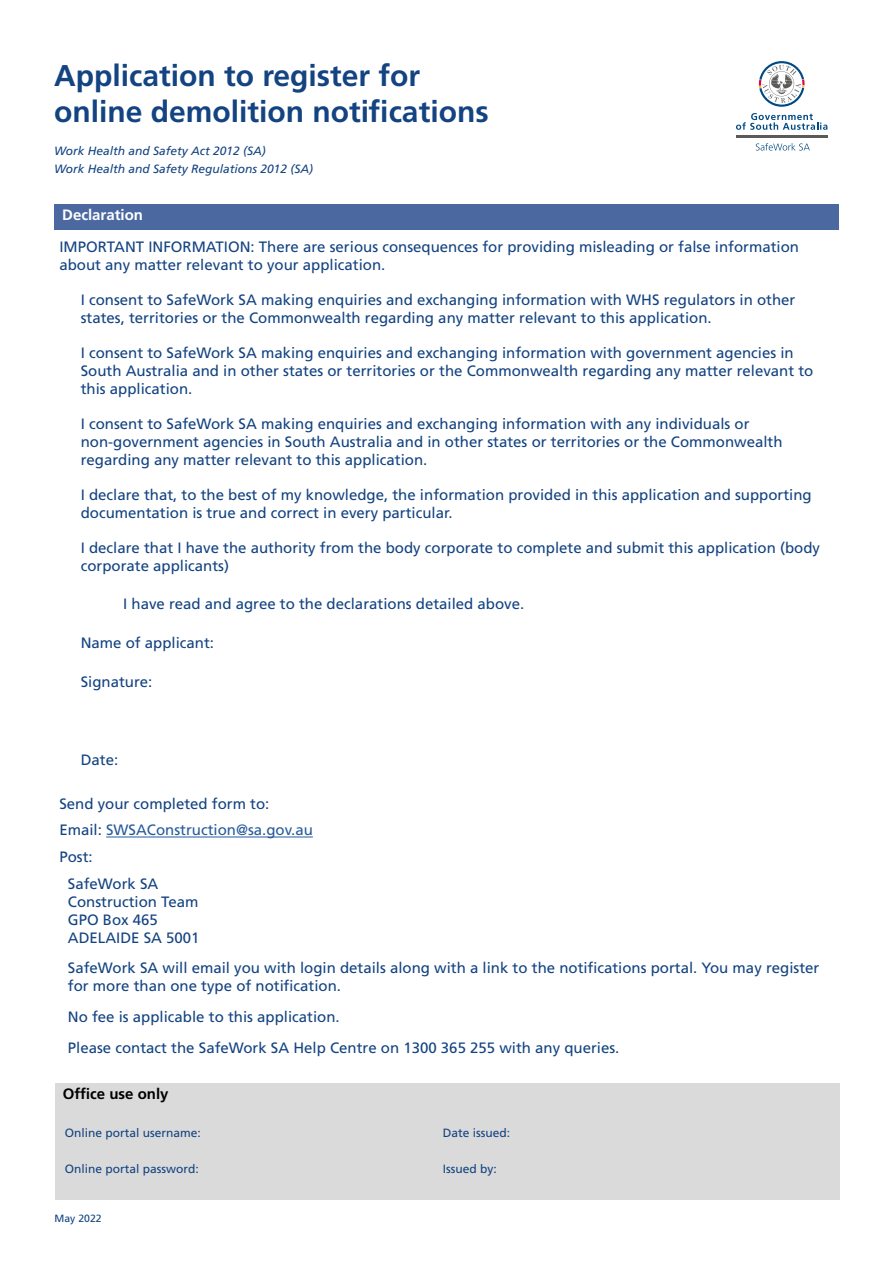
<style>
.page{position:relative;width:893px;height:1263px;background:#fff}
.page>*{position:absolute;margin:0;border:0;box-sizing:border-box;transform-origin:0 0}
.t1{font:700 30px/36px "Frutiger LT Pro";color:#134381}
.t2{font:15px/18px "Frutiger LT Pro";color:#134381}
.t3{font:15px "Frutiger LT Pro";color:#275b9b}
.t4{font:700 15px "Frutiger LT Pro";color:#000}
.t5{font:700 15px "Frutiger LT Pro";color:#fff}
.t6{font:italic 12px/18px "Frutiger LT Pro";color:#134381}
.t7{font:12px "Frutiger LT Pro";color:#134381}
.t8{font:10.5px "Frutiger LT Pro";color:#134381}
.s1{color:#134381}
</style>
<div class="page">
<svg style="left:756px;top:143px;width:54px;height:8px"></svg>
<hr style="left:736px;top:136px;width:91px;height:2px;background:#5a5a59">
<svg style="left:759px;top:61px;width:45px;height:46px"></svg>
<svg style="left:736px;top:113px;width:91px;height:17px"></svg>
<div style="left:54px;top:204px;width:785px;height:26px;background:#4b68a1"></div>
<hr style="left:106px;top:837px;width:207px;height:1px;background:#275b9b">
<div style="left:55px;top:1083px;width:785px;height:117px;background:#dadada"></div>
<h1 class="t1" style="left:54px;top:58px;width:436px">Application to register for online demolition notifications</h1>
<p class="t6" style="left:54px;top:142px;width:261px">Work Health and Safety Act 2012 (SA)<br>Work Health and Safety Regulations 2012 (SA)</p>
<p class="t5" style="left:62px;top:206px;width:82px">Declaration</p>
<p class="t2" style="left:59px;top:238px;width:741px">IMPORTANT INFORMATION: There are serious consequences for providing misleading or false information about any matter relevant to your application.</p>
<p class="t2" style="left:81px;top:291px;width:716px">I consent to SafeWork SA making enquiries and exchanging information with WHS regulators in other states, territories or the Commonwealth regarding any matter relevant to this application.</p>
<p class="t2" style="left:81px;top:344px;width:734px">I consent to SafeWork SA making enquiries and exchanging information with government agencies in<br>South Australia and in other states or territories or the Commonwealth regarding any matter relevant to this application.</p>
<p class="t2" style="left:81px;top:415px;width:703px">I consent to SafeWork SA making enquiries and exchanging information with any individuals or non‑government agencies in South Australia and in other states or territories or the Commonwealth regarding any matter relevant to this application.</p>
<p class="t2" style="left:81px;top:486px;width:732px">I declare that, to the best of my knowledge, the information provided in this application and supporting documentation is true and correct in every particular.</p>
<p class="t2" style="left:81px;top:539px;width:741px">I declare that I have the authority from the body corporate to complete and submit this application (body corporate applicants)</p>
<p class="t2" style="left:123px;top:595px;width:402px">I have read and agree to the declarations detailed above.</p>
<p class="t2" style="left:81px;top:634px;width:135px">Name of applicant:</p>
<p class="t2" style="left:81px;top:673px;width:73px">Signature:</p>
<p class="t2" style="left:81px;top:751px;width:39px">Date:</p>
<p class="t2" style="left:59px;top:795px;width:212px">Send your completed form to:</p>
<p class="t3" style="left:59px;top:821px;width:255px"><span class="s1">Email:</span> SWSAConstruction@sa.gov.au</p>
<p class="t2" style="left:59px;top:848px;width:35px">Post:</p>
<p class="t2" style="left:68px;top:874px;width:92px">SafeWork SA</p>
<p class="t2" style="left:68px;top:892px;width:133px">Construction Team<br>GPO Box 465<br>ADELAIDE SA 5001</p>
<p class="t2" style="left:68px;top:959px;width:753px">SafeWork SA will email you with login details along with a link to the notifications portal. You may register for more than one type of notification.</p>
<p class="t2" style="left:68px;top:1001px;width:553px;line-height:30.8px">No fee is applicable to this application.<br>Please contact the SafeWork SA Help Centre on 1300 365 255 with any queries.</p>
<p class="t4" style="left:63px;top:1085px;width:107px">Office use only</p>
<p class="t7" style="left:65px;top:1126px;width:138px">Online portal username:</p>
<p class="t7" style="left:443px;top:1126px;width:69px">Date issued:</p>
<p class="t7" style="left:65px;top:1162px;width:136px">Online portal password:</p>
<p class="t7" style="left:443px;top:1162px;width:56px">Issued by:</p>
<p class="t8" style="left:55px;top:1212px;width:49px">May 2022</p>
</div>
